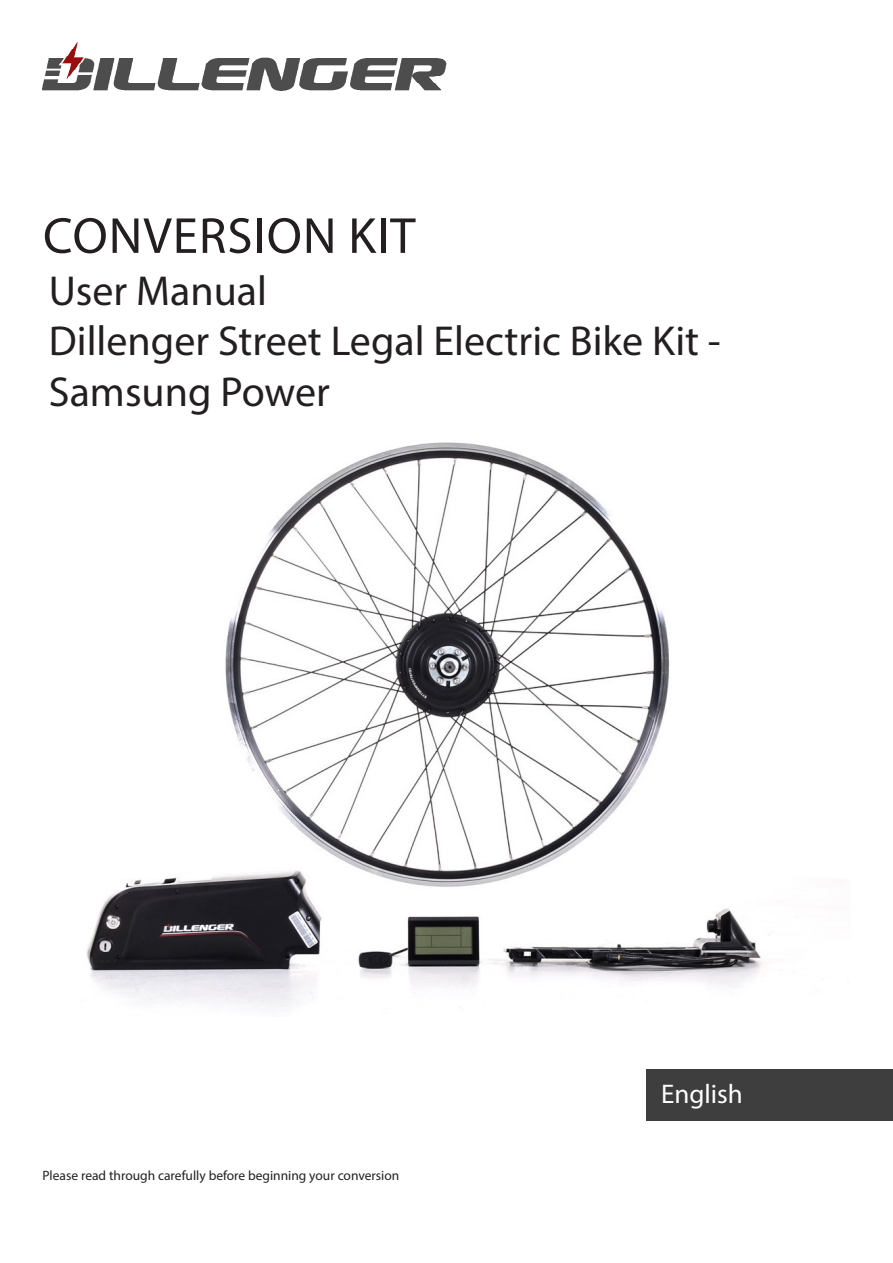
<style>
.page{position:relative;width:893px;height:1263px;background:#fff}
.page>*{position:absolute;margin:0;border:0;box-sizing:border-box;transform-origin:0 0}
.t1{font:51px "Myriad Pro";letter-spacing:.02em;color:#231f20}
.t2{font:42px/50.4px "Myriad Pro";color:#231f20}
.t3{font:27px "Myriad Pro";color:#fff}
.t4{font:13.5px "Myriad Pro";color:#231f20}
</style>
<div class="page">
<img style="left:43px;top:43px;width:403px;height:48px">
<div style="left:646px;top:1069px;width:247px;height:51px;background:#3e3e3f"></div>
<img style="left:86px;top:442px;width:695px;height:565px">
<p class="t1" style="left:43px;top:204px;width:374px">CONVERSION KIT</p>
<p class="t2" style="left:49px;top:265px;width:220px">User Manual</p>
<p class="t2" style="left:49px;top:315px;width:673px">Dillenger Street Legal Electric Bike Kit -<br>Samsung Power</p>
<p class="t4" style="left:43px;top:1167px;width:358px">Please read through carefully before beginning your conversion</p>
<p class="t3" style="left:661px;top:1077px;width:83px">English</p>
</div>
